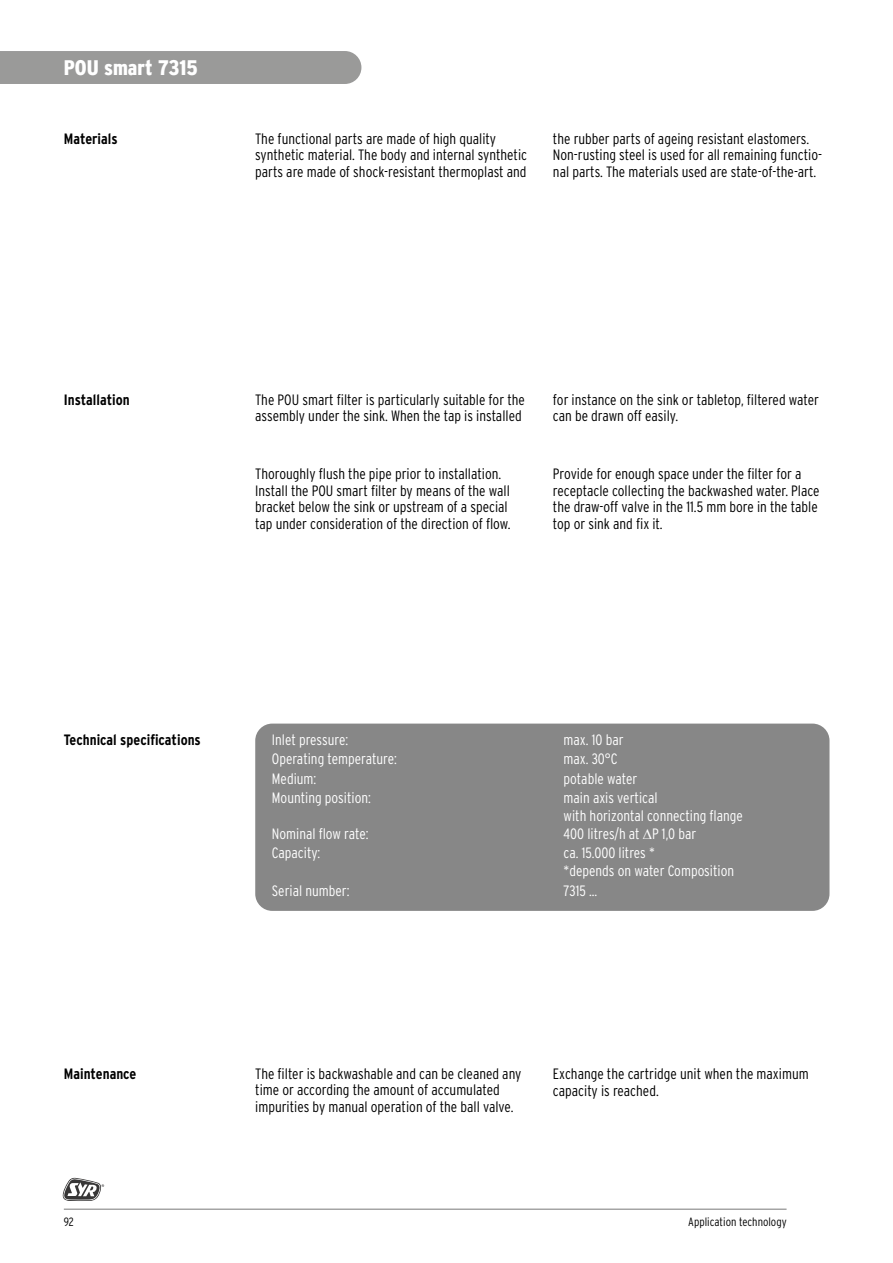
<style>
.page{position:relative;width:893px;height:1263px;background:#fff}
.page>*{position:absolute;margin:0;border:0;box-sizing:border-box;transform-origin:0 0}
.t1{font:900 condensed 21px "Interstate";color:#fff}
.t2{font:300 condensed 15px/16.5px "Interstate";color:#000}
.t3{font:300 condensed 15px/18px "Interstate";color:#fff}
.t4{font:700 condensed 15px "Interstate";color:#000}
.t5{font:300 condensed 12px "Interstate";color:#000}
</style>
<div class="page">
<div style="left:255px;top:724px;width:574px;height:187px;background:#878787;border-radius:17px"></div>
<svg style="left:63px;top:1178px;width:41px;height:23px"></svg>
<hr style="left:64px;top:1209px;width:723px;height:1px;background:#000">
<div style="left:0;top:51px;width:361px;height:33px;background:#9a9a99"></div>
<h1 class="t1" style="left:64px;top:56px;width:135px">POU smart 7315</h1>
<p class="t4" style="left:64px;top:129px;width:55px">Materials</p>
<p class="t2" style="left:255px;top:130px;width:273px">The functional parts are made of high quality synthetic material. The body and internal synthetic parts are made of shock-resistant thermoplast and</p>
<p class="t2" style="left:553px;top:130px;width:271px">the rubber parts of ageing resistant elastomers.<br>Non-rusting steel is used for all remaining functio&shy;nal parts. The materials used are state-of-the-art.</p>
<p class="t4" style="left:64px;top:390px;width:67px">Installation</p>
<p class="t2" style="left:255px;top:391px;width:271px">The POU smart filter is particularly suitable for the assembly under the sink. When the tap is installed</p>
<p class="t2" style="left:553px;top:391px;width:268px">for instance on the sink or tabletop, filtered water can be drawn off easily.</p>
<p class="t2" style="left:255px;top:466px;width:257px">Thoroughly flush the pipe prior to installation.<br>Install the POU smart filter by means of the wall bracket below the sink or upstream of a special tap under consideration of the direction of flow.</p>
<p class="t2" style="left:553px;top:466px;width:268px">Provide for enough space under the filter for a receptacle collecting the backwashed water. Place the draw-off valve in the 11.5 mm bore in the table top or sink and fix it.</p>
<p class="t4" style="left:64px;top:731px;width:138px">Technical specifications</p>
<p class="t3" style="left:272px;top:731px;width:78px">Inlet pressure:</p>
<p class="t3" style="left:564px;top:731px;width:61px">max. 10 bar</p>
<p class="t3" style="left:272px;top:750px;width:127px">Operating temperature:</p>
<p class="t3" style="left:564px;top:750px;width:56px">max. 30°C</p>
<p class="t3" style="left:272px;top:769px;width:46px">Medium:</p>
<p class="t3" style="left:564px;top:769px;width:75px">potable water</p>
<p class="t3" style="left:272px;top:788px;width:100px">Mounting position:</p>
<p class="t3" style="left:564px;top:788px;width:181px">main axis vertical<br>with horizontal connecting flange</p>
<p class="t3" style="left:272px;top:824px;width:98px">Nominal flow rate:</p>
<p class="t3" style="left:564px;top:824px;width:134px">400 litres/h at P 1,0 bar</p>
<p class="t3" style="left:272px;top:844px;width:50px">Capacity:</p>
<p class="t3" style="left:564px;top:844px;width:172px">ca. 15.000 litres *<br>*depends on water Composition</p>
<p class="t3" style="left:272px;top:882px;width:79px">Serial number:</p>
<p class="t3" style="left:564px;top:882px;width:35px">7315 ...</p>
<p class="t4" style="left:64px;top:1064px;width:74px">Maintenance</p>
<p class="t2" style="left:255px;top:1065px;width:268px">The filter is backwashable and can be cleaned any time or according the amount of accumulated impurities by manual operation of the ball valve.</p>
<p class="t2" style="left:553px;top:1065px;width:257px">Exchange the cartridge unit when the maximum capacity is reached.</p>
<p class="t5" style="left:64px;top:1215px;width:11px">92</p>
<p class="t5" style="left:688px;top:1215px;width:100px">Application technology</p>
</div>
